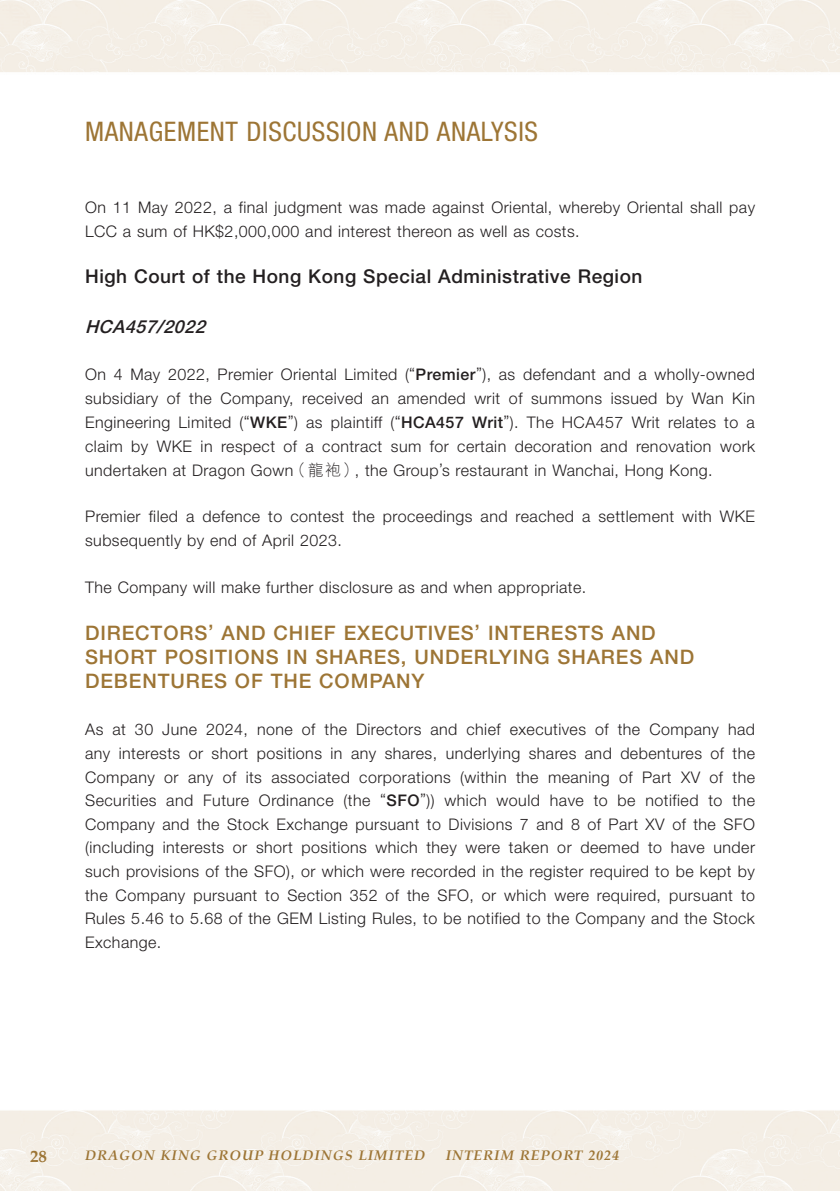
<style>
.page{position:relative;width:840px;height:1191px;background:#fff}
.page>*{position:absolute;margin:0;border:0;box-sizing:border-box;transform-origin:0 0}
.t1{font:condensed 27px "Helvetica Neue LT Std";letter-spacing:.025em;color:#9d7535}
.t2{font:500 20px/24px "Helvetica Neue LT Std";letter-spacing:.045em;color:#9d7535}
.t3{font:500 19px "Helvetica Neue LT Std";letter-spacing:.03em;color:#231f20}
.t4{font:italic 500 18px "Helvetica Neue LT Std";color:#231f20}
.t5{font:700 17px "Palatino";color:#9d7535}
.t6{font:300 16px/23.6px "Helvetica Neue LT Std";letter-spacing:.03em;color:#231f20}
.t7{font:italic 700 14px "Palatino";letter-spacing:.07em;color:#9d7535}
.s1{font-weight:500}
.s2{font-family:"M Hei HK"}
</style>
<div class="page">
<img style="left:0;top:0;width:839px;height:1191px">
<h1 class="t1" style="left:85px;top:115px;width:454px">MANAGEMENT DISCUSSION AND ANALYSIS</h1>
<p class="t6" style="left:85px;top:195px;width:671px">On 11 May 2022, a final judgment was made against Oriental, whereby Oriental shall pay<br>LCC a sum of HK$2,000,000 and interest thereon as well as costs.</p>
<p class="t3" style="left:85px;top:265px;width:558px">High Court of the Hong Kong Special Administrative Region</p>
<p class="t4" style="left:85px;top:316px;width:127px">HCA457/2022</p>
<p class="t6" style="left:85px;top:362px;width:671px;text-align:justify">On 4 May 2022, Premier Oriental Limited (“<span class="s1">Premier</span>”), as defendant and a wholly-owned subsidiary of the Company, received an amended writ of summons issued by Wan Kin Engineering Limited (“<span class="s1">WKE</span>”) as plaintiff (“<span class="s1">HCA457 Writ</span>”). The HCA457 Writ relates to a claim by WKE in respect of a contract sum for certain decoration and renovation work undertaken at Dragon Gown<span class="s2">（龍袍）</span>, the Group’s restaurant in Wanchai, Hong Kong.</p>
<p class="t6" style="left:85px;top:504px;width:671px">Premier filed a defence to contest the proceedings and reached a settlement with WKE subsequently by end of April 2023.</p>
<p class="t6" style="left:85px;top:575px;width:502px">The Company will make further disclosure as and when appropriate.</p>
<p class="t2" style="left:85px;top:620px;width:610px">DIRECTORS’ AND CHIEF EXECUTIVES’ INTERESTS AND<br>SHORT POSITIONS IN SHARES, UNDERLYING SHARES AND<br>DEBENTURES OF THE COMPANY</p>
<p class="t6" style="left:85px;top:717px;width:671px;text-align:justify">As at 30 June 2024, none of the Directors and chief executives of the Company had any interests or short positions in any shares, underlying shares and debentures of the Company or any of its associated corporations (within the meaning of Part XV of the Securities and Future Ordinance (the “<span class="s1">SFO</span>”)) which would have to be notified to the Company and the Stock Exchange pursuant to Divisions 7 and 8 of Part XV of the SFO (including interests or short positions which they were taken or deemed to have under such provisions of the SFO), or which were recorded in the register required to be kept by the Company pursuant to Section 352 of the SFO, or which were required, pursuant to Rules 5.46 to 5.68 of the GEM Listing Rules, to be notified to the Company and the Stock Exchange.</p>
<p class="t5" style="left:30px;top:1141px;width:18px">28</p>
<p class="t7" style="left:85px;top:1143px;width:341px">DRAGON KING GROUP HOLDINGS LIMITED</p>
<p class="t7" style="left:445px;top:1143px;width:175px">INTERIM REPORT 2024</p>
</div>
